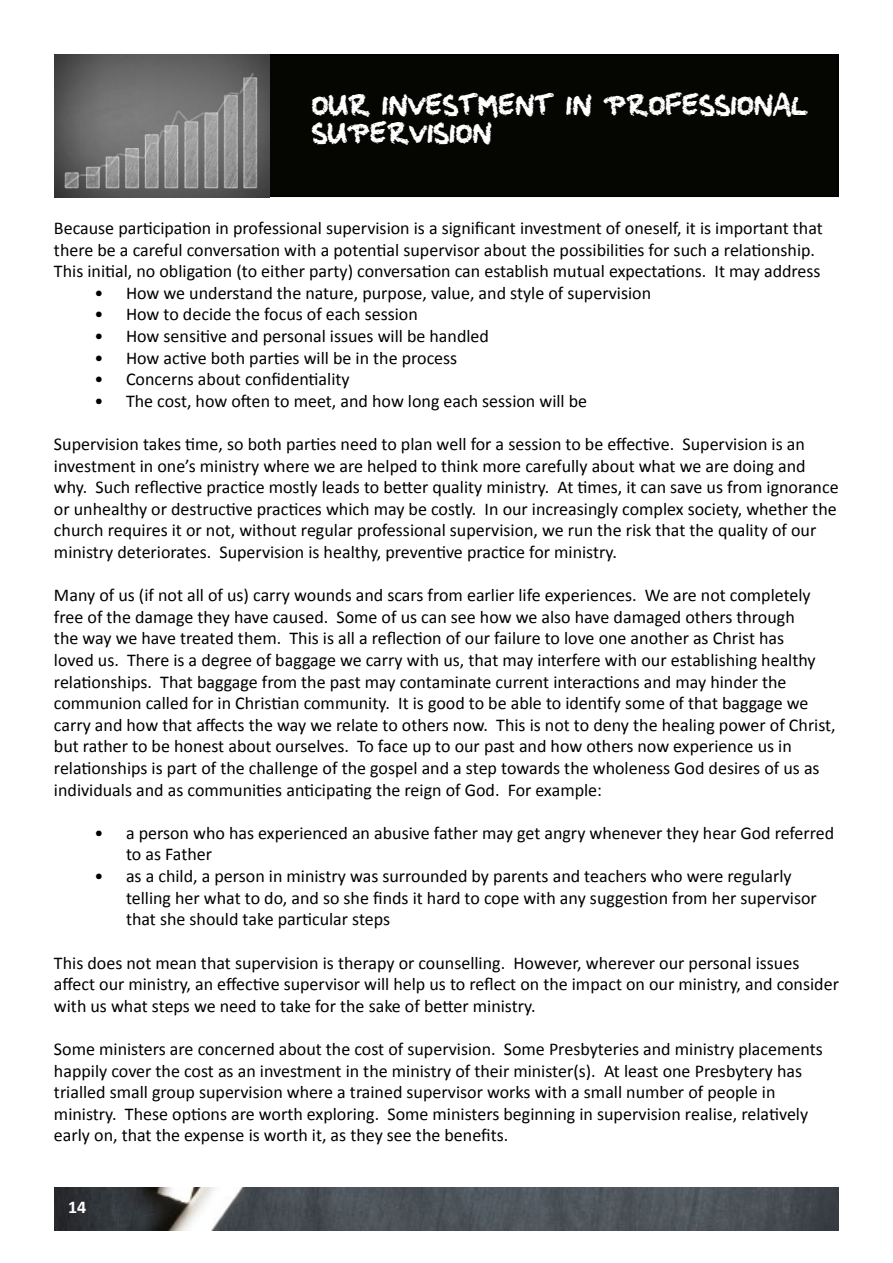
<style>
.page{position:relative;width:893px;height:1263px;background:#fff}
.page>*{position:absolute;margin:0;border:0;box-sizing:border-box;transform-origin:0 0}
.t1{font:24px/28.8px "squeakychalksound";color:#fff}
.t2{font:18px/21.6px "Calibri";color:#000}
.t3{font:700 18px "Calibri";color:#fff}
</style>
<div class="page">
<img style="left:54px;top:1188px;width:784px;height:42px">
<div style="left:60px;top:55px;width:778px;height:141px;background:#050601"></div>
<div style="left:60px;top:54px;width:779px;height:143px;border:2px solid #000"></div>
<img style="left:54px;top:54px;width:216px;height:143px">
<h1 class="t1" style="left:312px;top:92px;width:497px">OUR INVESTMENT IN PROFESSIONAL<br>SUPERVISION</h1>
<p class="t2" style="left:54px;top:217px;width:770px">Because participation in professional supervision is a significant investment of oneself, it is important that there be a careful conversation with a potential supervisor about the possibilities for such a relationship.<br>This initial, no obligation (to either party) conversation can establish mutual expectations. It may address</p>
<p class="t2" style="left:94px;top:282px;width:558px">• How we understand the nature, purpose, value, and style of supervision</p>
<p class="t2" style="left:94px;top:304px;width:325px">• How to decide the focus of each session</p>
<p class="t2" style="left:94px;top:325px;width:396px">• How sensitive and personal issues will be handled</p>
<p class="t2" style="left:94px;top:347px;width:364px">• How active both parties will be in the process</p>
<p class="t2" style="left:94px;top:368px;width:257px">• Concerns about confidentiality</p>
<p class="t2" style="left:94px;top:390px;width:494px">• The cost, how often to meet, and how long each session will be</p>
<p class="t2" style="left:54px;top:433px;width:786px">Supervision takes time, so both parties need to plan well for a session to be effective. Supervision is an investment in one’s ministry where we are helped to think more carefully about what we are doing and why. Such reflective practice mostly leads to better quality ministry. At times, it can save us from ignorance or unhealthy or destructive practices which may be costly. In our increasingly complex society, whether the church requires it or not, without regular professional supervision, we run the risk that the quality of our ministry deteriorates. Supervision is healthy, preventive practice for ministry.</p>
<p class="t2" style="left:54px;top:584px;width:783px">Many of us (if not all of us) carry wounds and scars from earlier life experiences. We are not completely free of the damage they have caused. Some of us can see how we also have damaged others through<br>the way we have treated them. This is all a reflection of our failure to love one another as Christ has<br>loved us. There is a degree of baggage we carry with us, that may interfere with our establishing healthy relationships. That baggage from the past may contaminate current interactions and may hinder the communion called for in Christian community. It is good to be able to identify some of that baggage we carry and how that affects the way we relate to others now. This is not to deny the healing power of Christ, but rather to be honest about ourselves. To face up to our past and how others now experience us in relationships is part of the challenge of the gospel and a step towards the wholeness God desires of us as individuals and as communities anticipating the reign of God. For example:</p>
<p class="t2" style="left:126px;top:822px;width:710px;text-indent:-32px">• a person who has experienced an abusive father may get angry whenever they hear God referred to as Father</p>
<p class="t2" style="left:126px;top:865px;width:692px;text-indent:-32px">• as a child, a person in ministry was surrounded by parents and teachers who were regularly telling her what to do, and so she finds it hard to cope with any suggestion from her supervisor that she should take particular steps</p>
<p class="t2" style="left:54px;top:952px;width:786px">This does not mean that supervision is therapy or counselling. However, wherever our personal issues affect our ministry, an effective supervisor will help us to reflect on the impact on our ministry, and consider with us what steps we need to take for the sake of better ministry.</p>
<p class="t2" style="left:54px;top:1038px;width:770px">Some ministers are concerned about the cost of supervision. Some Presbyteries and ministry placements happily cover the cost as an investment in the ministry of their minister(s). At least one Presbytery has trialled small group supervision where a trained supervisor works with a small number of people in ministry. These options are worth exploring. Some ministers beginning in supervision realise, relatively early on, that the expense is worth it, as they see the benefits.</p>
<p class="t3" style="left:68px;top:1195px;width:20px">14</p>
</div>
